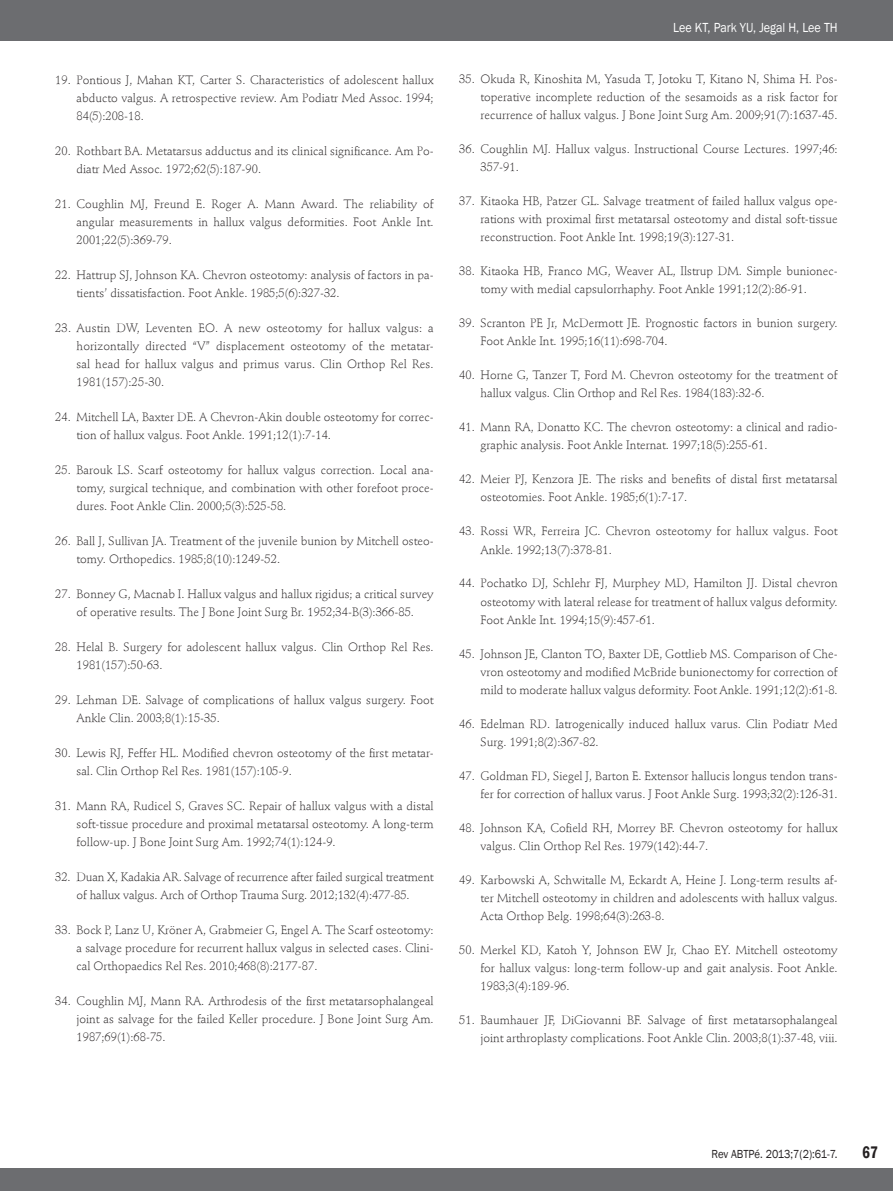
<style>
.page{position:relative;width:893px;height:1191px;background:#fff}
.page>*{position:absolute;margin:0;border:0;box-sizing:border-box;transform-origin:0 0}
.t1{font:600 condensed 17.25px "Franklin Gothic";color:#231f20;scale:.9 1}
.t2{font:13.5px "Franklin Gothic";color:#fff;scale:.9 1}
.t3{font:300 12px/18px "Stempel Schneidler Std";color:#231f20}
.t4{font:12px "Franklin Gothic";letter-spacing:-.005em;color:#231f20;scale:.9 1}
</style>
<div class="page">
<div style="left:0;top:0;width:893px;height:40px;background:#6c6d70"></div>
<div style="left:0;top:1168px;width:893px;height:23px;background:#6c6d70"></div>
<p class="t3" style="left:77px;top:71px;width:359px;text-align:justify;text-indent:-21px">19. Pontious J, Mahan KT, Carter S. Characteristics of adolescent hallux abducto valgus. A retrospective review. Am Podiatr Med Assoc. 1994; 84(5):208-18.</p>
<p class="t3" style="left:77px;top:142px;width:359px;text-indent:-21px">20. Rothbart BA. Metatarsus adductus and its clinical significance. Am Po&shy;diatr Med Assoc. 1972;62(5):187-90.</p>
<p class="t3" style="left:77px;top:195px;width:359px;text-align:justify;text-indent:-21px">21. Coughlin MJ, Freund E. Roger A. Mann Award. The reliability of angular measurements in hallux valgus deformities. Foot Ankle Int.<br>2001;22(5):369-79.</p>
<p class="t3" style="left:77px;top:266px;width:359px;text-indent:-21px">22. Hattrup SJ, Johnson KA. Chevron osteotomy: analysis of factors in pa&shy;tients’ dissatisfaction. Foot Ankle. 1985;5(6):327-32.</p>
<p class="t3" style="left:77px;top:319px;width:359px;text-align:justify;text-indent:-21px">23. Austin DW, Leventen EO. A new osteotomy for hallux valgus: a horizontally directed “V” displacement osteotomy of the metatar&shy;sal head for hallux valgus and primus varus. Clin Orthop Rel Res.<br>1981(157):25-30.</p>
<p class="t3" style="left:77px;top:408px;width:359px;text-indent:-21px">24. Mitchell LA, Baxter DE. A Chevron-Akin double osteotomy for correc&shy;tion of hallux valgus. Foot Ankle. 1991;12(1):7-14.</p>
<p class="t3" style="left:77px;top:461px;width:359px;text-align:justify;text-indent:-21px">25. Barouk LS. Scarf osteotomy for hallux valgus correction. Local ana&shy;tomy, surgical technique, and combination with other forefoot proce&shy;dures. Foot Ankle Clin. 2000;5(3):525-58.</p>
<p class="t3" style="left:77px;top:532px;width:359px;text-indent:-21px">26. Ball J, Sullivan JA. Treatment of the juvenile bunion by Mitchell osteo&shy;tomy. Orthopedics. 1985;8(10):1249-52.</p>
<p class="t3" style="left:55px;top:585px;width:380px;text-align:center">27. Bonney G, Macnab I. Hallux valgus and hallux rigidus; a critical survey of operative results. The J Bone Joint Surg Br. 1952;34-B(3):366-85.</p>
<p class="t3" style="left:77px;top:638px;width:359px;text-indent:-21px">28. Helal B. Surgery for adolescent hallux valgus. Clin Orthop Rel Res.<br>1981(157):50-63.</p>
<p class="t3" style="left:77px;top:691px;width:359px;text-indent:-21px">29. Lehman DE. Salvage of complications of hallux valgus surgery. Foot<br>Ankle Clin. 2003;8(1):15-35.</p>
<p class="t3" style="left:77px;top:744px;width:359px;text-indent:-21px">30. Lewis RJ, Feffer HL. Modified chevron osteotomy of the first metatar&shy;sal. Clin Orthop Rel Res. 1981(157):105-9.</p>
<p class="t3" style="left:77px;top:797px;width:359px;text-align:justify;text-indent:-21px">31. Mann RA, Rudicel S, Graves SC. Repair of hallux valgus with a distal soft-tissue procedure and proximal metatarsal osteotomy. A long-term follow-up. J Bone Joint Surg Am. 1992;74(1):124-9.</p>
<p class="t3" style="left:55px;top:868px;width:380px;text-align:center">32. Duan X, Kadakia AR. Salvage of recurrence after failed surgical treatment of hallux valgus. Arch of Orthop Trauma Surg. 2012;132(4):477-85.</p>
<p class="t3" style="left:77px;top:921px;width:359px;text-align:justify;text-indent:-21px">33. Bock P, Lanz U, Kröner A, Grabmeier G, Engel A. The Scarf osteotomy: a salvage procedure for recurrent hallux valgus in selected cases. Clini&shy;cal Orthopaedics Rel Res. 2010;468(8):2177-87.</p>
<p class="t3" style="left:77px;top:992px;width:359px;text-align:justify;text-indent:-21px">34. Coughlin MJ, Mann RA. Arthrodesis of the first metatarsophalangeal joint as salvage for the failed Keller procedure. J Bone Joint Surg Am.<br>1987;69(1):68-75.</p>
<p class="t2" style="left:673px;top:19px;width:184px">Lee KT, Park YU, Jegal H, Lee TH</p>
<p class="t3" style="left:480px;top:71px;width:359px;text-align:justify;text-indent:-21px">35. Okuda R, Kinoshita M, Yasuda T, Jotoku T, Kitano N, Shima H. Pos&shy;toperative incomplete reduction of the sesamoids as a risk factor for recurrence of hallux valgus. J Bone Joint Surg Am. 2009;91(7):1637-45.</p>
<p class="t3" style="left:480px;top:141px;width:359px;text-indent:-21px">36. Coughlin MJ. Hallux valgus. Instructional Course Lectures. 1997;46:<br>357-91.</p>
<p class="t3" style="left:480px;top:193px;width:359px;text-align:justify;text-indent:-21px">37. Kitaoka HB, Patzer GL. Salvage treatment of failed hallux valgus ope&shy;rations with proximal first metatarsal osteotomy and distal soft-tissue reconstruction. Foot Ankle Int. 1998;19(3):127-31.</p>
<p class="t3" style="left:480px;top:262px;width:359px;text-indent:-21px">38. Kitaoka HB, Franco MG, Weaver AL, Ilstrup DM. Simple bunionec&shy;tomy with medial capsulorrhaphy. Foot Ankle 1991;12(2):86-91.</p>
<p class="t3" style="left:480px;top:314px;width:359px;text-indent:-21px">39. Scranton PE Jr, McDermott JE. Prognostic factors in bunion surgery.<br>Foot Ankle Int. 1995;16(11):698-704.</p>
<p class="t3" style="left:480px;top:366px;width:359px;text-indent:-21px">40. Horne G, Tanzer T, Ford M. Chevron osteotomy for the treatment of hallux valgus. Clin Orthop and Rel Res. 1984(183):32-6.</p>
<p class="t3" style="left:480px;top:418px;width:359px;text-indent:-21px">41. Mann RA, Donatto KC. The chevron osteotomy: a clinical and radio&shy;graphic analysis. Foot Ankle Internat. 1997;18(5):255-61.</p>
<p class="t3" style="left:480px;top:470px;width:359px;text-indent:-21px">42. Meier PJ, Kenzora JE. The risks and benefits of distal first metatarsal osteotomies. Foot Ankle. 1985;6(1):7-17.</p>
<p class="t3" style="left:480px;top:522px;width:359px;text-indent:-21px">43. Rossi WR, Ferreira JC. Chevron osteotomy for hallux valgus. Foot<br>Ankle. 1992;13(7):378-81.</p>
<p class="t3" style="left:480px;top:574px;width:359px;text-align:justify;text-indent:-21px">44. Pochatko DJ, Schlehr FJ, Murphey MD, Hamilton JJ. Distal chevron osteotomy with lateral release for treatment of hallux valgus deformity.<br>Foot Ankle Int. 1994;15(9):457-61.</p>
<p class="t3" style="left:480px;top:644px;width:359px;text-align:justify;text-indent:-21px">45. Johnson JE, Clanton TO, Baxter DE, Gottlieb MS. Comparison of Che&shy;vron osteotomy and modified McBride bunionectomy for correction of mild to moderate hallux valgus deformity. Foot Ankle. 1991;12(2):61-8.</p>
<p class="t3" style="left:480px;top:714px;width:359px;text-indent:-21px">46. Edelman RD. Iatrogenically induced hallux varus. Clin Podiatr Med<br>Surg. 1991;8(2):367-82.</p>
<p class="t3" style="left:459px;top:766px;width:380px;text-align:right">47. Goldman FD, Siegel J, Barton E. Extensor hallucis longus tendon trans&shy;fer for correction of hallux varus. J Foot Ankle Surg. 1993;32(2):126-31.</p>
<p class="t3" style="left:480px;top:818px;width:359px;text-indent:-21px">48. Johnson KA, Cofield RH, Morrey BF. Chevron osteotomy for hallux valgus. Clin Orthop Rel Res. 1979(142):44-7.</p>
<p class="t3" style="left:480px;top:870px;width:359px;text-align:justify;text-indent:-21px">49. Karbowski A, Schwitalle M, Eckardt A, Heine J. Long-term results af&shy;ter Mitchell osteotomy in children and adolescents with hallux valgus.<br>Acta Orthop Belg. 1998;64(3):263-8.</p>
<p class="t3" style="left:480px;top:940px;width:359px;text-align:justify;text-indent:-21px">50. Merkel KD, Katoh Y, Johnson EW Jr, Chao EY. Mitchell osteotomy for hallux valgus: long-term follow-up and gait analysis. Foot Ankle.<br>1983;3(4):189-96.</p>
<p class="t3" style="left:459px;top:1010px;width:380px;text-align:right">51. Baumhauer JF, DiGiovanni BF. Salvage of first metatarsophalangeal joint arthroplasty complications. Foot Ankle Clin. 2003;8(1):37-48, viii.</p>
<p class="t4" style="left:712px;top:1146px;width:142px">Rev ABTPé. 2013;7(2):61-7.</p>
<h1 class="t1" style="left:862px;top:1141px;width:19px">67</h1>
</div>
